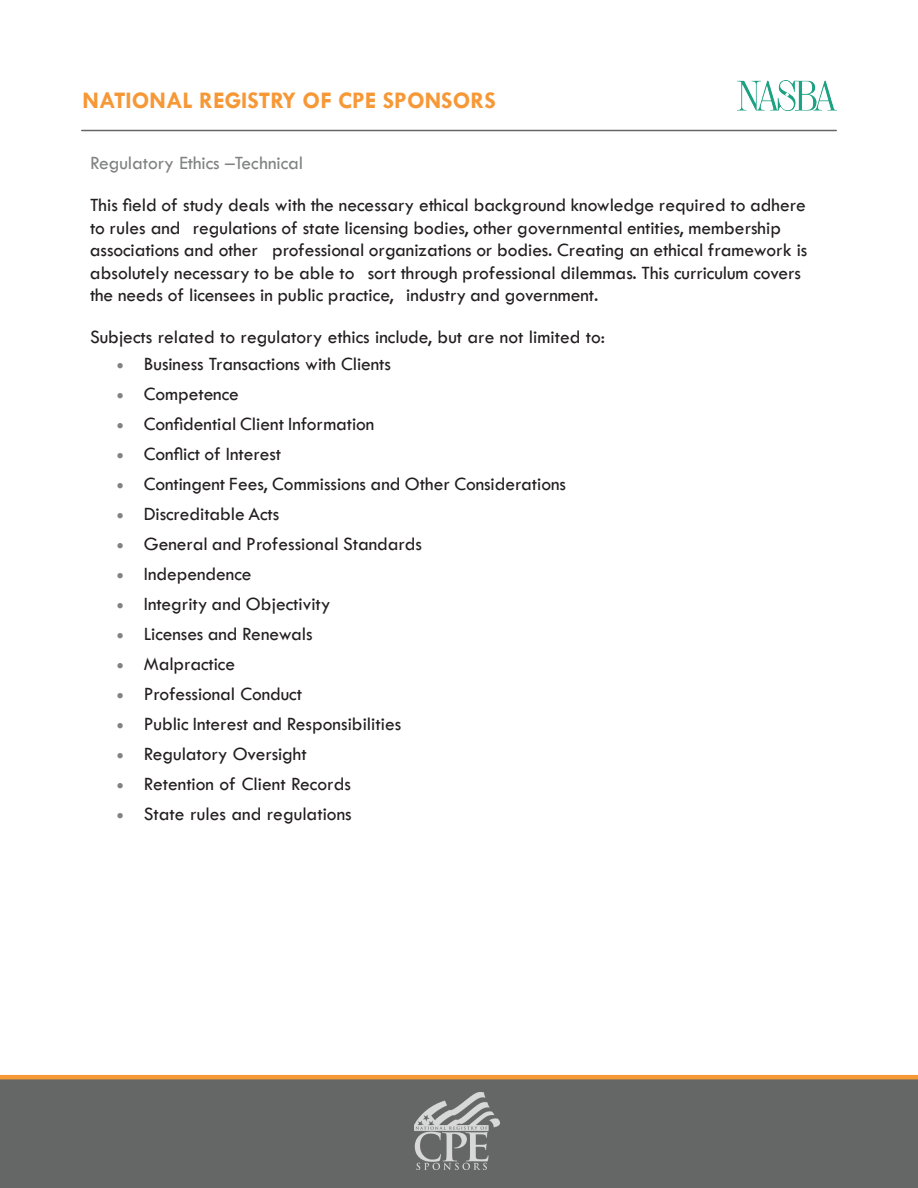
<style>
.page{position:relative;width:918px;height:1188px;background:#fff}
.page>*{position:absolute;margin:0;border:0;box-sizing:border-box;transform-origin:0 0}
.t1{font:700 24px "Tw Cen";color:#f79837}
.t2{font:19.5px/22.5px "Tw Cen";letter-spacing:-.005em;color:#231f20}
.t3{font:19.5px "Tw Cen";letter-spacing:-.005em;color:#818282}
.s1{color:#818282}
</style>
<div class="page">
<div style="left:0;top:1079px;width:918px;height:109px;background:#656666"></div>
<hr style="left:82px;top:130px;width:754px;height:1px;background:#656666">
<hr style="left:0;top:1075px;width:918px;height:4px;background:#f79837">
<img style="left:738px;top:81px;width:98px;height:29px">
<img style="left:414px;top:1093px;width:86px;height:76px">
<p class="t1" style="left:82px;top:86px;width:415px">NATIONAL REGISTRY OF CPE SPONSORS</p>
<p class="t3" style="left:90px;top:151px;width:215px">Regulatory Ethics –Technical</p>
<p class="t2" style="left:90px;top:194px;width:719px">This field of study deals with the necessary ethical background knowledge required to adhere to rules and regulations of state licensing bodies, other governmental entities, membership associations and other professional organizations or bodies. Creating an ethical framework is absolutely necessary to be able to sort through professional dilemmas. This curriculum covers the needs of licensees in public practice, industry and government.</p>
<p class="t2" style="left:90px;top:326px;width:517px">Subjects related to regulatory ethics include, but are not limited to:</p>
<p class="t2" style="left:117px;top:353px;width:276px"><span class="s1">•</span> Business Transactions with Clients</p>
<p class="t2" style="left:117px;top:383px;width:124px"><span class="s1">•</span> Competence</p>
<p class="t2" style="left:117px;top:413px;width:259px"><span class="s1">•</span> Confidential Client Information</p>
<p class="t2" style="left:117px;top:443px;width:166px"><span class="s1">•</span> Conflict of Interest</p>
<p class="t2" style="left:117px;top:473px;width:451px"><span class="s1">•</span> Contingent Fees, Commissions and Other Considerations</p>
<p class="t2" style="left:117px;top:503px;width:164px"><span class="s1">•</span> Discreditable Acts</p>
<p class="t2" style="left:117px;top:533px;width:307px"><span class="s1">•</span> General and Professional Standards</p>
<p class="t2" style="left:117px;top:563px;width:136px"><span class="s1">•</span> Independence</p>
<p class="t2" style="left:117px;top:593px;width:215px"><span class="s1">•</span> Integrity and Objectivity</p>
<p class="t2" style="left:117px;top:623px;width:197px"><span class="s1">•</span> Licenses and Renewals</p>
<p class="t2" style="left:117px;top:653px;width:120px"><span class="s1">•</span> Malpractice</p>
<p class="t2" style="left:117px;top:683px;width:187px"><span class="s1">•</span> Professional Conduct</p>
<p class="t2" style="left:117px;top:713px;width:286px"><span class="s1">•</span> Public Interest and Responsibilities</p>
<p class="t2" style="left:117px;top:743px;width:191px"><span class="s1">•</span> Regulatory Oversight</p>
<p class="t2" style="left:117px;top:773px;width:236px"><span class="s1">•</span> Retention of Client Records</p>
<p class="t2" style="left:117px;top:803px;width:236px"><span class="s1">•</span> State rules and regulations</p>
</div>
